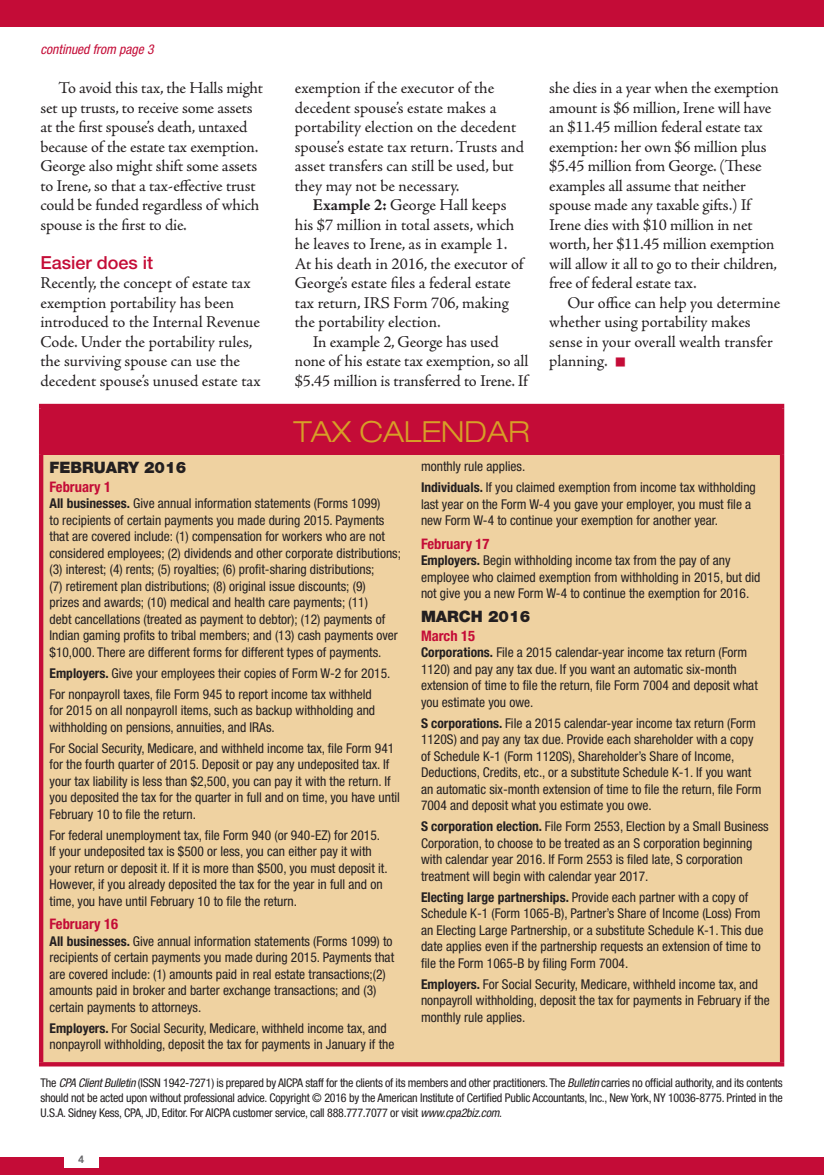
<style>
.page{position:relative;width:824px;height:1175px;background:#fff}
.page>*{position:absolute;margin:0;border:0;box-sizing:border-box;transform-origin:0 0}
.t1{font:300 expanded 29.1px "Helvetica Neue";color:#d79f27}
.t2{font:500 18px "Helvetica Neue";color:#c40c37}
.t3{font:16.5px/19.5px "Adobe Jenson Pro";letter-spacing:-.01em;color:#231f20}
.t4{font:900 15.75px "Helvetica Neue";color:#231f20}
.t5{font:700 condensed 14.55px "Helvetica Neue";color:#c40c37}
.t6{font:condensed 13.5px/16.5px "Helvetica Neue";color:#231f20}
.t7{font:italic condensed 13.5px "Helvetica Neue";color:#c40c37}
.t8{font:condensed 12px/15px "Helvetica Neue";letter-spacing:-.02em;color:#231f20;text-align:justify}
.t9{font:800 10.5px "Avenir";color:#636366}
.s1{font-weight:700}
.s2{font-style:italic}
</style>
<div class="page">
<div style="left:0;top:0;width:824px;height:27px;background:#c40c37"></div>
<div style="left:0;top:1156px;width:824px;height:18px;background:#c40c37"></div>
<div style="left:64px;top:1149px;width:34px;height:19px;background:#fff"></div>
<div style="left:41px;top:406px;width:741px;height:49px;background:#c40c37"></div>
<div style="left:41px;top:455px;width:741px;height:609px;background:#efd2a1"></div>
<hr style="left:39px;top:404px;width:745px;height:4px;background:#c40c37">
<hr style="left:39px;top:408px;width:4px;height:47px;background:#c40c37">
<div style="left:779px;top:408px;width:5px;height:47px;background:#c40c37"></div>
<hr style="left:39px;top:455px;width:4px;height:607px;background:#c40c37">
<div style="left:779px;top:455px;width:5px;height:607px;background:#c40c37"></div>
<svg style="left:39px;top:1062px;width:745px;height:4px;background:#c5123a"></svg>
<p class="t7" style="left:40px;top:41px;width:115px">continued from page 3</p>
<p class="t3" style="left:40px;top:78px;width:224px;text-indent:18px">To avoid this tax, the Halls might set up trusts, to receive some assets at the first spouse’s death, untaxed because of the estate tax exemption.<br>George also might shift some assets to Irene, so that a tax-effective trust could be funded regardless of which spouse is the first to die.</p>
<h2 class="t2" style="left:40px;top:251px;width:114px">Easier does it</h2>
<p class="t3" style="left:40px;top:273px;width:221px">Recently, the concept of estate tax exemption portability has been introduced to the Internal Revenue Code. Under the portability rules, the surviving spouse can use the decedent spouse’s unused estate tax</p>
<p class="t3" style="left:295px;top:78px;width:231px">exemption if the executor of the decedent spouse’s estate makes a portability election on the decedent spouse’s estate tax return. Trusts and asset transfers can still be used, but they may not be necessary.</p>
<p class="t3" style="left:313px;top:195px;width:195px"><span class="s1">Example 2:</span> George Hall keeps</p>
<p class="t3" style="left:295px;top:215px;width:221px">his $7 million in total assets, which</p>
<p class="t3" style="left:295px;top:234px;width:214px">he leaves to Irene, as in example 1.</p>
<p class="t3" style="left:295px;top:254px;width:230px">At his death in 2016, the executor of</p>
<p class="t3" style="left:295px;top:273px;width:217px">George’s estate files a federal estate</p>
<p class="t3" style="left:295px;top:293px;width:215px">tax return, IRS Form 706, making</p>
<p class="t3" style="left:295px;top:312px;width:147px">the portability election.</p>
<p class="t3" style="left:313px;top:332px;width:187px">In example 2, George has used</p>
<p class="t3" style="left:295px;top:351px;width:235px">none of his estate tax exemption, so all</p>
<p class="t3" style="left:295px;top:371px;width:234px">$5.45 million is transferred to Irene. If</p>
<h1 class="t1" style="left:293px;top:414px;width:238px">TAX CALENDAR</h1>
<p class="t3" style="left:549px;top:78px;width:231px">she dies in a year when the exemption amount is $6 million, Irene will have an $11.45 million federal estate tax exemption: her own $6 million plus $5.45 million from George. (These examples all assume that neither spouse made any taxable gifts.) If Irene dies with $10 million in net worth, her $11.45 million exemption will allow it all to go to their children, free of federal estate tax.</p>
<p class="t3" style="left:549px;top:293px;width:233px;text-indent:18px">Our office can help you determine whether using portability makes sense in your overall wealth transfer planning.</p>
<p class="t4" style="left:50px;top:458px;width:138px">FEBRUARY 2016</p>
<p class="t5" style="left:50px;top:478px;width:63px">February 1</p>
<p class="t6" style="left:50px;top:495px;width:353px"><span class="s1">All businesses.</span> Give annual information statements (Forms 1099)<br>to recipients of certain payments you made during 2015. Payments that are covered include: (1) compensation for workers who are not considered employees; (2) dividends and other corporate distributions; (3) interest; (4) rents; (5) royalties; (6) profit-sharing distributions;<br>(7) retirement plan distributions; (8) original issue discounts; (9)<br>prizes and awards; (10) medical and health care payments; (11)<br>debt cancellations (treated as payment to debtor); (12) payments of Indian gaming profits to tribal members; and (13) cash payments over $10,000. There are different forms for different types of payments.</p>
<p class="t6" style="left:50px;top:662px;width:342px;line-height:21px"><span class="s1">Employers.</span> Give your employees their copies of Form W-2 for 2015.<br>For nonpayroll taxes, file Form 945 to report income tax withheld</p>
<p class="t6" style="left:50px;top:702px;width:327px">for 2015 on all nonpayroll items, such as backup withholding and withholding on pensions, annuities, and IRAs.</p>
<p class="t6" style="left:50px;top:739px;width:352px">For Social Security, Medicare, and withheld income tax, file Form 941 for the fourth quarter of 2015. Deposit or pay any undeposited tax. If your tax liability is less than $2,500, you can pay it with the return. If you deposited the tax for the quarter in full and on time, you have until February 10 to file the return.</p>
<p class="t6" style="left:50px;top:826px;width:339px">For federal unemployment tax, file Form 940 (or 940-EZ) for 2015.<br>If your undeposited tax is $500 or less, you can either pay it with your return or deposit it. If it is more than $500, you must deposit it.<br>However, if you already deposited the tax for the year in full and on time, you have until February 10 to file the return.</p>
<p class="t5" style="left:50px;top:915px;width:70px">February 16</p>
<p class="t6" style="left:50px;top:932px;width:346px"><span class="s1">All businesses.</span> Give annual information statements (Forms 1099) to recipients of certain payments you made during 2015. Payments that are covered include: (1) amounts paid in real estate transactions;(2) amounts paid in broker and barter exchange transactions; and (3) certain payments to attorneys.</p>
<p class="t6" style="left:50px;top:1019px;width:346px"><span class="s1">Employers.</span> For Social Security, Medicare, withheld income tax, and nonpayroll withholding, deposit the tax for payments in January if the</p>
<p class="t6" style="left:421px;top:456px;width:336px;line-height:21px">monthly rule applies.<br><span class="s1">Individuals.</span> If you claimed exemption from income tax withholding</p>
<p class="t6" style="left:421px;top:496px;width:332px">last year on the Form W-4 you gave your employer, you must file a new Form W-4 to continue your exemption for another year.</p>
<p class="t5" style="left:421px;top:535px;width:70px">February 17</p>
<p class="t6" style="left:421px;top:552px;width:341px"><span class="s1">Employers.</span> Begin withholding income tax from the pay of any employee who claimed exemption from withholding in 2015, but did not give you a new Form W-4 to continue the exemption for 2016.</p>
<p class="t4" style="left:421px;top:606px;width:111px">MARCH 2016</p>
<p class="t5" style="left:421px;top:626px;width:56px">March 15</p>
<p class="t6" style="left:421px;top:644px;width:338px"><span class="s1">Corporations.</span> File a 2015 calendar-year income tax return (Form 1120) and pay any tax due. If you want an automatic six-month extension of time to file the return, file Form 7004 and deposit what you estimate you owe.</p>
<p class="t6" style="left:421px;top:714px;width:342px"><span class="s1">S corporations.</span> File a 2015 calendar-year income tax return (Form 1120S) and pay any tax due. Provide each shareholder with a copy of Schedule K-1 (Form 1120S), Shareholder’s Share of Income, Deductions, Credits, etc., or a substitute Schedule K-1. If you want an automatic six-month extension of time to file the return, file Form 7004 and deposit what you estimate you owe.</p>
<p class="t6" style="left:421px;top:818px;width:349px"><span class="s1">S corporation election.</span> File Form 2553, Election by a Small Business Corporation, to choose to be treated as an S corporation beginning with calendar year 2016. If Form 2553 is filed late, S corporation treatment will begin with calendar year 2017.</p>
<p class="t6" style="left:421px;top:888px;width:344px"><span class="s1">Electing large partnerships.</span> Provide each partner with a copy of Schedule K-1 (Form 1065-B), Partner’s Share of Income (Loss) From an Electing Large Partnership, or a substitute Schedule K-1. This due date applies even if the partnership requests an extension of time to file the Form 1065-B by filing Form 7004.</p>
<p class="t6" style="left:421px;top:975px;width:350px"><span class="s1">Employers.</span> For Social Security, Medicare, withheld income tax, and nonpayroll withholding, deposit the tax for payments in February if the monthly rule applies.</p>
<p class="t8" style="left:40px;top:1075px;width:743px">The <span class="s2">CPA Client Bulletin</span> (ISSN 1942-7271) is prepared by AICPA staff for the clients of its members and other practitioners. The <span class="s2">Bulletin</span> carries no official authority, and its contents should not be acted upon without professional advice. Copyright © 2016 by the American Institute of Certified Public Accountants, Inc., New York, NY 10036-8775. Printed in the U.S.A. Sidney Kess, CPA, JD, Editor. For AICPA customer service, call 888.777.7077 or visit <span class="s2">www.cpa2biz.com</span>.</p>
<p class="t9" style="left:78px;top:1152px;width:8px">4</p>
</div>
